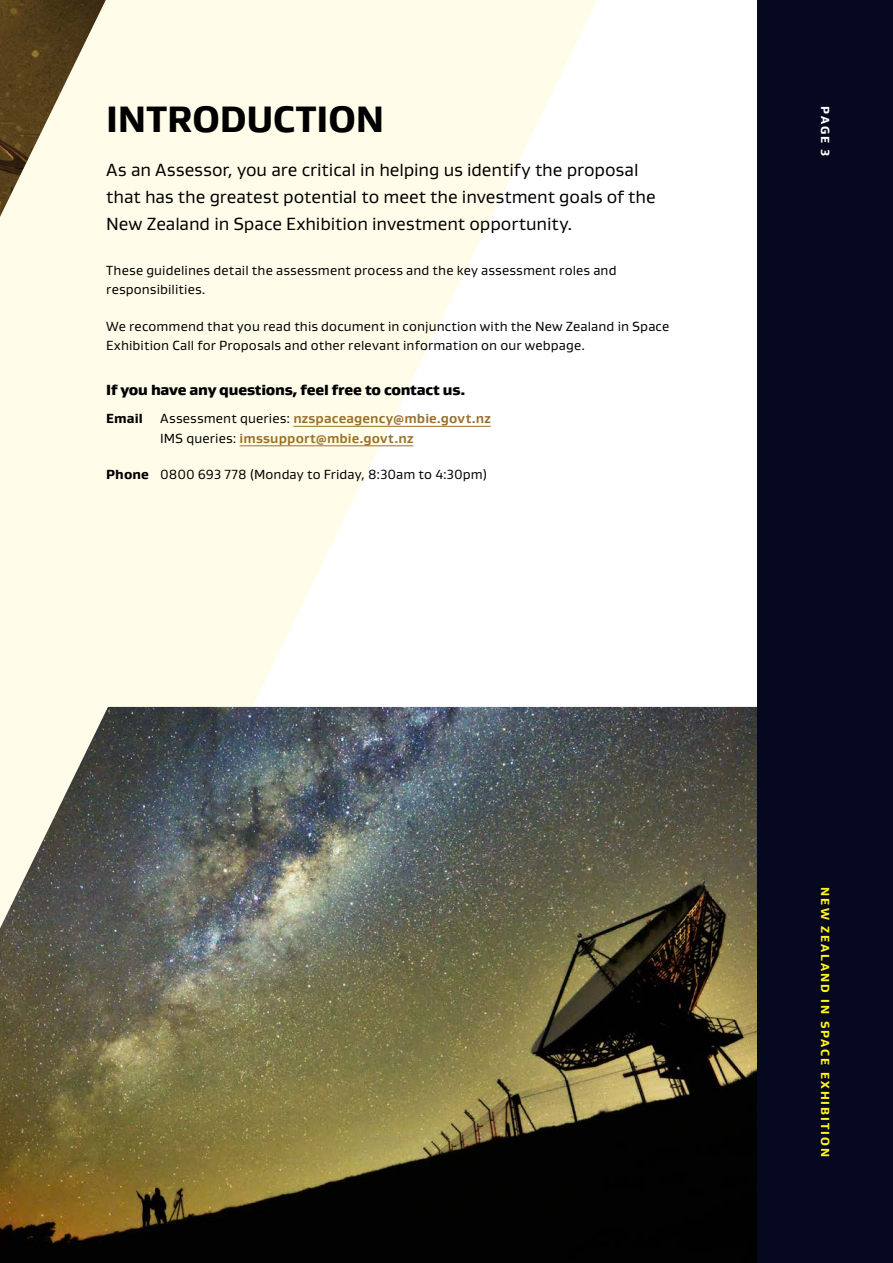
<style>
.page{position:relative;width:893px;height:1263px;background:#fff}
.page>*{position:absolute;margin:0;border:0;box-sizing:border-box;transform-origin:0 0}
.t1{font:800 37.5px "Gustan";letter-spacing:.005em;color:#000}
.t2{font:18px/27px "Gustan";letter-spacing:-.005em;color:#000}
.t3{font:900 15px "Gustan";letter-spacing:-.015em;color:#000}
.t4{font:13.5px/19.5px "Gustan";letter-spacing:.01em;color:#000}
.t5{font:700 13.5px/19.5px "Gustan";letter-spacing:.01em;color:#98712b}
.t6{font:800 13.5px "Gustan";letter-spacing:.005em;color:#000}
.t7{font:800 12px "Gustan";letter-spacing:.16em;color:#fff31f}
.t8{font:800 12px "Gustan";color:#fff}
.s1{font-weight:400;color:#000}
.s2{font-weight:800}
</style>
<div class="page">
<svg style="left:0;top:0;width:606px;height:707px;fill:#fffde9"></svg>
<img style="left:0;top:0;width:106px;height:217px">
<hr style="left:293px;top:426px;width:198px;height:1px;background:#98712b">
<hr style="left:240px;top:445px;width:173px;height:1px;background:#98712b">
<img style="left:0;top:707px;width:757px;height:556px">
<div style="left:757px;top:0;width:136px;height:1263px;background:#05081e"></div>
<h1 class="t1" style="left:106px;top:94px;width:280px">INTRODUCTION</h1>
<h2 class="t2" style="left:106px;top:156px;width:551px">As an Assessor, you are critical in helping us identify the proposal that has the greatest potential to meet the investment goals of the<br>New Zealand in Space Exhibition investment opportunity.</h2>
<p class="t4" style="left:106px;top:260px;width:512px">These guidelines detail the assessment process and the key assessment roles and responsibilities.</p>
<p class="t4" style="left:106px;top:316px;width:565px">We recommend that you read this document in conjunction with the New Zealand in Space<br>Exhibition Call for Proposals and other relevant information on our webpage.</p>
<p class="t3" style="left:106px;top:380px;width:361px">If you have any questions, feel free to contact us.</p>
<p class="t6" style="left:106px;top:410px;width:38px">Email</p>
<p class="t5" style="left:160px;top:409px;width:332px"><span class="s1">Assessment queries:</span> nzspaceagency@mbie.govt.nz<br><span class="s1">IMS queries:</span> imssupport@mbie.govt.nz</p>
<p class="t4" style="left:106px;top:465px;width:382px"><span class="s2">Phone</span> 0800 693 778 (Monday to Friday, 8:30am to 4:30pm)</p>
<p class="t8" style="left:833px;top:106px;width:52px;rotate:90deg">PAGE 3</p>
<p class="t7" style="left:833px;top:887px;width:271px;rotate:90deg">NEW ZEALAND IN SPACE EXHIBITION</p>
</div>
